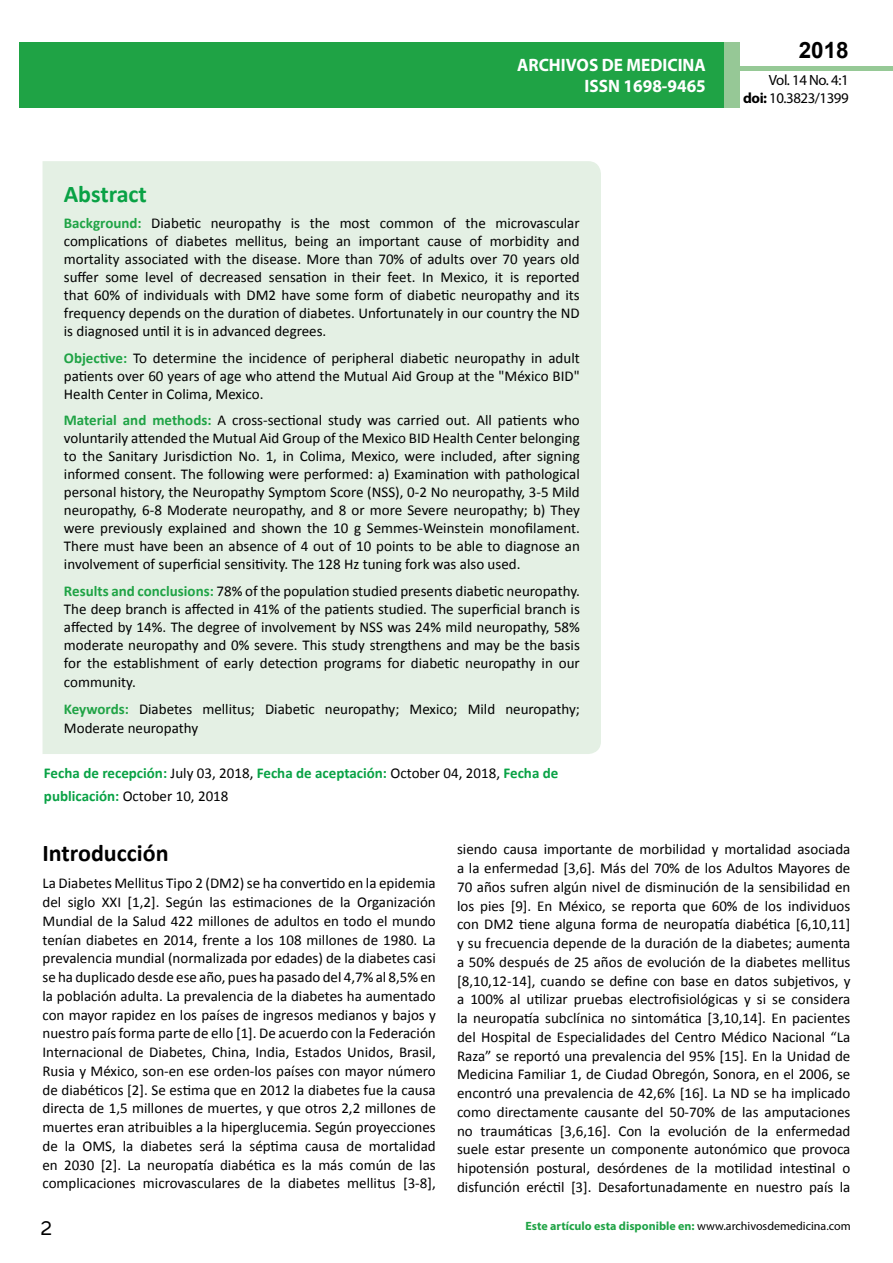
<style>
.page{position:relative;width:893px;height:1263px;background:#fff}
.page>*{position:absolute;margin:0;border:0;box-sizing:border-box;transform-origin:0 0}
.t1{font:25.5px "Tunga";color:#000}
.t2{font:700 24px "Calibri";color:#000}
.t3{font:700 24px "Calibri";color:#09a245}
.t4{font:700 22.5px "Arial";color:#000}
.t5{font:700 18px/21.6px "Myriad Pro";color:#fff;text-align:right;scale:.96 1}
.t6{font:15px/18.8px "Calibri";color:#000;text-align:justify}
.t7{font:700 15px/22.5px "Calibri";color:#09a245}
.t8{font:14.85px/17.9px "Myriad Pro";letter-spacing:-.03em;color:#000;text-align:right}
.t9{font:700 12px "Myriad Pro";color:#1fa345}
.s1{font-weight:700;color:#1fa345}
.s2{font-weight:400;color:#000}
.s3{font-weight:700}
.s4{color:#1da34a}
</style>
<div class="page">
<div style="left:722px;top:66px;width:171px;height:5px;background:#96c996"></div>
<div style="left:19px;top:42px;width:706px;height:66px;background:#1fa345"></div>
<div style="left:725px;top:42px;width:15px;height:66px;background:#96c896"></div>
<div style="left:43px;top:161px;width:558px;height:593px;background:#e4f0e4"></div>
<p class="t5" style="left:517px;top:53px;width:198px">ARCHIVOS DE MEDICINA<br>ISSN 1698-9465</p>
<h2 class="t3" style="left:64px;top:179px;width:85px">Abstract</h2>
<p class="t6" style="left:64px;top:214px;width:517px;line-height:18px"><span class="s1">Background:</span> Diabetic neuropathy is the most common of the microvascular complications of diabetes mellitus, being an important cause of morbidity and mortality associated with the disease. More than 70% of adults over 70 years old suffer some level of decreased sensation in their feet. In Mexico, it is reported that 60% of individuals with DM2 have some form of diabetic neuropathy and its frequency depends on the duration of diabetes. Unfortunately in our country the ND is diagnosed until it is in advanced degrees.</p>
<p class="t6" style="left:64px;top:349px;width:517px;line-height:18px"><span class="s1">Objective:</span> To determine the incidence of peripheral diabetic neuropathy in adult patients over 60 years of age who attend the Mutual Aid Group at the "México BID" Health Center in Colima, Mexico.</p>
<p class="t6" style="left:64px;top:411px;width:517px;line-height:18px"><span class="s1">Material and methods:</span> A cross-sectional study was carried out. All patients who voluntarily attended the Mutual Aid Group of the Mexico BID Health Center belonging to the Sanitary Jurisdiction No. 1, in Colima, Mexico, were included, after signing informed consent. The following were performed: a) Examination with pathological personal history, the Neuropathy Symptom Score (NSS), 0-2 No neuropathy, 3-5 Mild neuropathy, 6-8 Moderate neuropathy, and 8 or more Severe neuropathy; b) They were previously explained and shown the 10 g Semmes-Weinstein monofilament.<br>There must have been an absence of 4 out of 10 points to be able to diagnose an involvement of superficial sensitivity. The 128 Hz tuning fork was also used.</p>
<p class="t6" style="left:64px;top:582px;width:517px;line-height:18.1px"><span class="s1">Results and conclusions:</span> 78% of the population studied presents diabetic neuropathy.<br>The deep branch is affected in 41% of the patients studied. The superficial branch is affected by 14%. The degree of involvement by NSS was 24% mild neuropathy, 58% moderate neuropathy and 0% severe. This study strengthens and may be the basis for the establishment of early detection programs for diabetic neuropathy in our community.</p>
<p class="t6" style="left:64px;top:700px;width:517px"><span class="s1">Keywords:</span> Diabetes mellitus; Diabetic neuropathy; Mexico; Mild neuropathy;<br>Moderate neuropathy</p>
<p class="t7" style="left:44px;top:762px;width:516px">Fecha de recepción: <span class="s2">July 03, 2018,</span> Fecha de aceptación: <span class="s2">October 04, 2018,</span> Fecha de publicación: <span class="s2">October 10, 2018</span></p>
<h3 class="t4" style="left:799px;top:35px;width:52px">2018</h3>
<p class="t8" style="left:743px;top:71px;width:107px">Vol. 14 No. 4:1 <span class="s3">doi:</span> 10.3823/1399</p>
<h2 class="t2" style="left:43px;top:838px;width:128px">Introducción</h2>
<p class="t6" style="left:42px;top:874px;width:395px">La Diabetes Mellitus Tipo 2 (DM2) se ha convertido en la epidemia del siglo XXI [1,2]. Según las estimaciones de la Organización Mundial de la Salud 422 millones de adultos en todo el mundo tenían diabetes en 2014, frente a los 108 millones de 1980. La prevalencia mundial (normalizada por edades) de la diabetes casi se ha duplicado desde ese año, pues ha pasado del 4,7% al 8,5% en la población adulta. La prevalencia de la diabetes ha aumentado con mayor rapidez en los países de ingresos medianos y bajos y nuestro país forma parte de ello [1]. De acuerdo con la Federación Internacional de Diabetes, China, India, Estados Unidos, Brasil, Rusia y México, son-en ese orden-los países con mayor número de diabéticos [2]. Se estima que en 2012 la diabetes fue la causa directa de 1,5 millones de muertes, y que otros 2,2 millones de muertes eran atribuibles a la hiperglucemia. Según proyecciones de la OMS, la diabetes será la séptima causa de mortalidad en 2030 [2]. La neuropatía diabética es la más común de las complicaciones microvasculares de la diabetes mellitus [3-8],</p>
<p class="t6" style="left:457px;top:840px;width:395px">siendo causa importante de morbilidad y mortalidad asociada a la enfermedad [3,6]. Más del 70% de los Adultos Mayores de 70 años sufren algún nivel de disminución de la sensibilidad en los pies [9]. En México, se reporta que 60% de los individuos con DM2 tiene alguna forma de neuropatía diabética [6,10,11] y su frecuencia depende de la duración de la diabetes; aumenta a 50% después de 25 años de evolución de la diabetes mellitus [8,10,12-14], cuando se define con base en datos subjetivos, y a 100% al utilizar pruebas electrofisiológicas y si se considera la neuropatía subclínica no sintomática [3,10,14]. En pacientes del Hospital de Especialidades del Centro Médico Nacional “La Raza” se reportó una prevalencia del 95% [15]. En la Unidad de Medicina Familiar 1, de Ciudad Obregón, Sonora, en el 2006, se encontró una prevalencia de 42,6% [16]. La ND se ha implicado como directamente causante del 50-70% de las amputaciones no traumáticas [3,6,16]. Con la evolución de la enfermedad suele estar presente un componente autonómico que provoca hipotensión postural, desórdenes de la motilidad intestinal o disfunción eréctil [3]. Desafortunadamente en nuestro país la</p>
<h1 class="t1" style="left:41px;top:1211px;width:13px">2</h1>
<p class="t9" style="left:525px;top:1218px;width:327px">Este artículo esta disp<span class="s4">oni</span>ble en: <span class="s2">www.archivosdemedicina.com</span></p>
</div>
